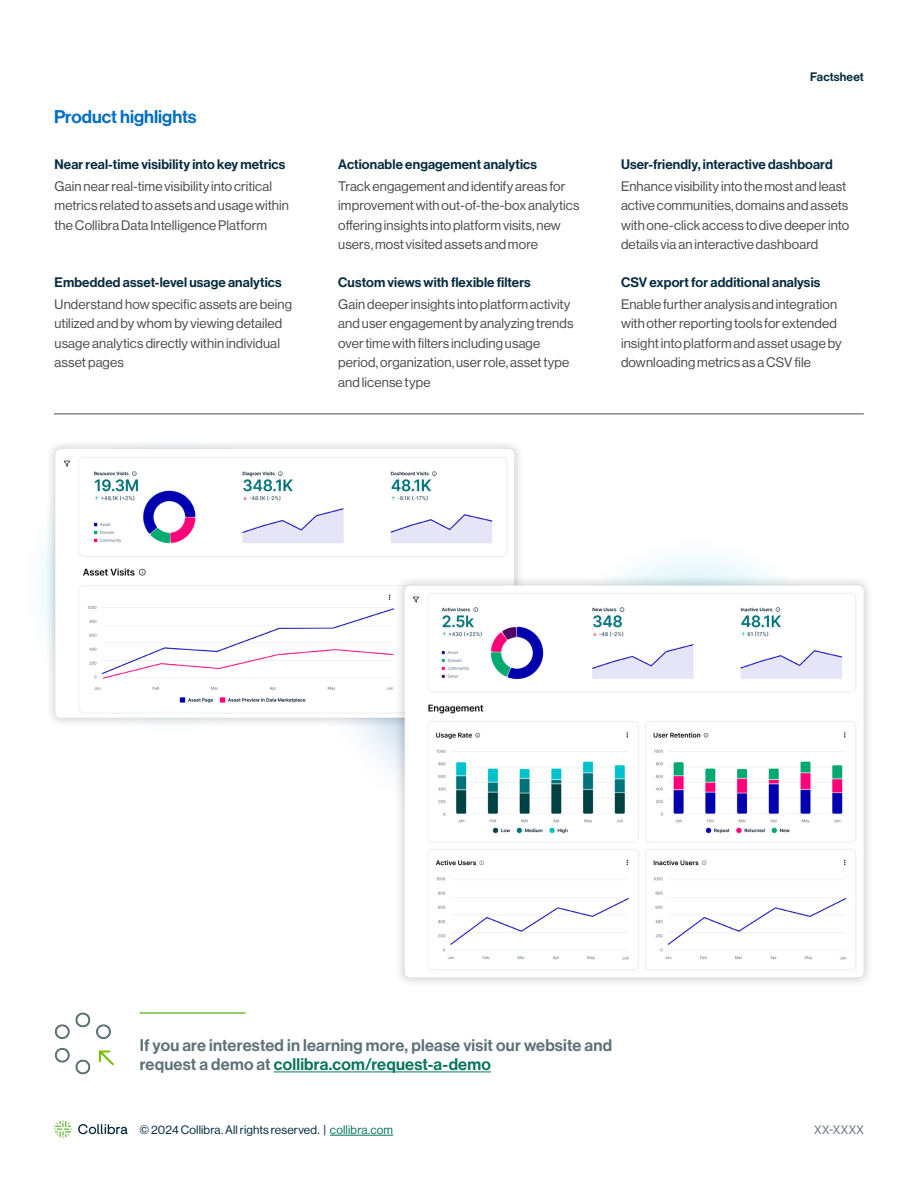
<style>
.page{position:relative;width:918px;height:1188px;background:#fff}
.page>*{position:absolute;margin:0;border:0;box-sizing:border-box;transform-origin:0 0}
.Body_Subhead{font:500 18px "Haas Grot Disp 65";color:#006ec2}
.CTA_Stying{font:500 16.5px/19.5px "Haas Grot Disp 65";letter-spacing:.015em;color:#5e7278}
.Body_Copy{font:13.5px/19.5px "Haas Grot Disp 55 Roman";letter-spacing:.01em;color:#4b4b4b}
.Icon_List_Title{font:500 13.5px "Haas Grot Disp 65";letter-spacing:.01em;color:#052a3e}
.Icon_List_Copy{font:13.5px/19.5px "Haas Grot Disp 55 Roman";letter-spacing:.01em;color:#4b4b4b}
.Copyright_line{font:12px "Haas Grot Disp 55 Roman";letter-spacing:.01em;color:#002b40}
.Eyebrow{font:500 12px "Haas Grot Disp 65";letter-spacing:.01em;color:#05293d}
.Footer_Left{font:12px "Haas Grot Disp 55 Roman";letter-spacing:.04em;color:#5e7278}
.s1{color:#09755d}
.s2{color:#03755f}
</style>
<div class="page">
<hr style="left:274px;top:1072px;width:217px;height:1px;background:#09755d">
<img style="left:54px;top:1012px;width:60px;height:63px">
<div style="left:45px;top:438px;width:480px;height:290px;background:#231f20;opacity:.2"></div>
<img style="left:56px;top:449px;width:458px;height:269px">
<div style="left:394px;top:575px;width:480px;height:413px;background:#231f20;opacity:.2"></div>
<img style="left:405px;top:586px;width:458px;height:391px">
<hr style="left:140px;top:1012px;width:106px;height:2px;background:#71bf44">
<hr style="left:54px;top:414px;width:810px;height:1px;background:#4b4b4b">
<hr style="left:330px;top:1135px;width:63px;height:1px;background:#03755f">
<svg style="left:54px;top:1120px;width:18px;height:18px"></svg>
<svg style="left:78px;top:1124px;width:50px;height:10px"></svg>
<p class="Body_Subhead" style="left:54px;top:106px;width:144px">Product highlights</p>
<p class="Icon_List_Title" style="left:55px;top:156px;width:233px">Near real-time visibility into key metrics</p>
<p class="Body_Copy" style="left:55px;top:176px;width:236px">Gain near real-time visibility into critical metrics related to assets and usage within the Collibra Data Intelligence Platform</p>
<p class="Icon_List_Title" style="left:55px;top:274px;width:229px">Embedded asset-level usage analytics</p>
<p class="Icon_List_Copy" style="left:55px;top:295px;width:239px">Understand how specific assets are being utilized and by whom by viewing detailed usage analytics directly within individual asset pages</p>
<p class="Icon_List_Title" style="left:338px;top:156px;width:200px">Actionable engagement analytics</p>
<p class="Body_Copy" style="left:338px;top:176px;width:243px">Track engagement and identify areas for improvement with out-of-the-box analytics offering insights into platform visits, new users, most visited assets and more</p>
<p class="Icon_List_Title" style="left:338px;top:274px;width:194px">Custom views with flexible filters</p>
<p class="Body_Copy" style="left:338px;top:295px;width:237px">Gain deeper insights into platform activity and user engagement by analyzing trends over time with filters including usage period, organization, user role, asset type and license type</p>
<p class="Eyebrow" style="left:810px;top:70px;width:55px">Factsheet</p>
<p class="Icon_List_Title" style="left:621px;top:156px;width:213px">User-friendly, interactive dashboard</p>
<p class="Body_Copy" style="left:621px;top:176px;width:230px">Enhance visibility into the most and least active communities, domains and assets with one-click access to dive deeper into details via an interactive dashboard</p>
<p class="Icon_List_Title" style="left:621px;top:274px;width:201px">CSV export for additional analysis</p>
<p class="Body_Copy" style="left:621px;top:295px;width:222px">Enable further analysis and integration with other reporting tools for extended insight into platform and asset usage by downloading metrics as a CSV file</p>
<p class="CTA_Stying" style="left:140px;top:1036px;width:474px">If you are interested in learning more, please visit our website and request a demo at <span class="s1">collibra.com/request-a-demo</span></p>
<p class="Copyright_line" style="left:140px;top:1123px;width:255px">© 2024 Collibra. All rights reserved. | <span class="s2">collibra.com</span></p>
<p class="Footer_Left" style="left:814px;top:1123px;width:51px">XX-XXXX</p>
</div>
